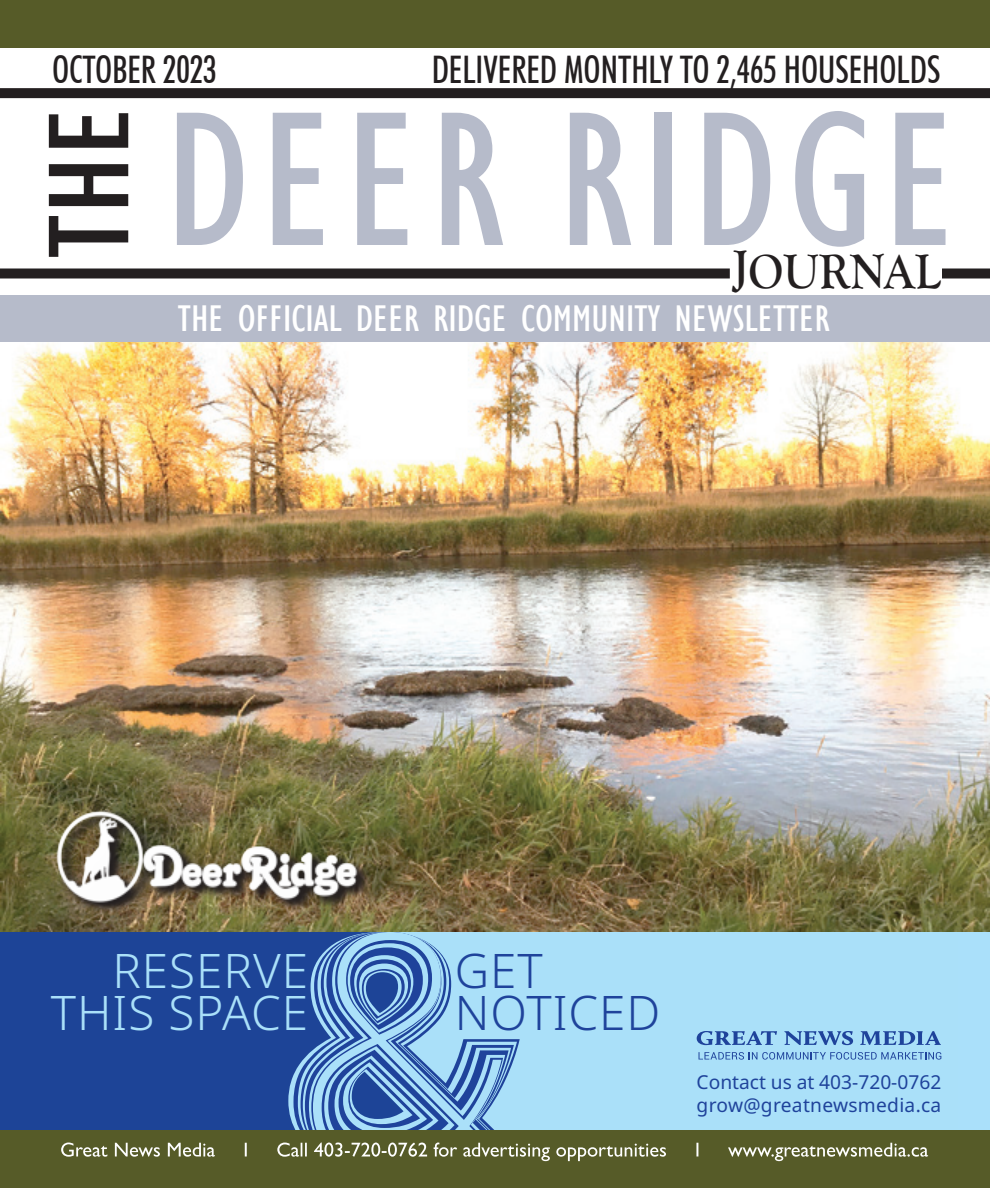
<style>
.page{position:relative;width:990px;height:1188px;background:#fff}
.page>*{position:absolute;margin:0;border:0;box-sizing:border-box;transform-origin:0 0}
.t1{font:condensed 198px "Gill Sans";letter-spacing:.05em;color:#b6bbca}
.t2{font:700 50px "Goudy Old Style T";color:#231f20;scale:.9 1}
.t3{font:300 47.6px/42.6px "Noto Sans";letter-spacing:.02em;color:#aae0f9;text-align:right}
.t4{font:300 47.6px/42.6px "Noto Sans";letter-spacing:.02em;color:#1f439b}
.t5{font:condensed 38.2px "Gill Sans";color:#fff;scale:1.1 1}
.t6{font:500 condensed 38px "Futura BT";color:#231f20;scale:.92 1}
.t7{font:19.2px/23px "Noto Sans";color:#1f439b}
</style>
<div class="page">
<div style="left:0;top:932px;width:990px;height:198px;background:#aae0f9"></div>
<div style="left:0;top:932px;width:288px;height:198px;background:#1d4497"></div>
<svg style="left:288px;top:932px;width:5px;height:198px"></svg>
<svg style="left:293px;top:932px;width:5px;height:198px"></svg>
<svg style="left:298px;top:932px;width:222px;height:198px"></svg>
<svg style="left:699px;top:1052px;width:242px;height:8px"></svg>
<svg style="left:697px;top:1031px;width:80px;height:14px"></svg>
<svg style="left:784px;top:1031px;width:69px;height:14px"></svg>
<svg style="left:860px;top:1031px;width:81px;height:14px"></svg>
<img style="left:0;top:342px;width:990px;height:590px">
<div style="left:0;top:1130px;width:990px;height:58px;background:#565b28"></div>
<div style="left:0;top:0;width:990px;height:48px;background:#565b28"></div>
<svg style="left:61px;top:1143px;width:867px;height:18px"></svg>
<div style="left:0;top:88px;width:990px;height:10px;background:#231f20"></div>
<div style="left:0;top:268px;width:730px;height:10px;background:#231f20"></div>
<div style="left:0;top:296px;width:990px;height:46px;background:#b6bbca"></div>
<div style="left:942px;top:268px;width:48px;height:10px;background:#231f20"></div>
<svg style="left:49px;top:113px;width:79px;height:144px"></svg>
<img style="left:49px;top:804px;width:317px;height:106px">
<svg style="left:56px;top:809px;width:314px;height:104px"></svg>
<p class="t6" style="left:52px;top:46px;width:181px">OCTOBER 2023</p>
<p class="t6" style="left:432px;top:46px;width:555px">DELIVERED MONTHLY TO 2,465 HOUSEHOLDS</p>
<p class="t1" style="left:166px;top:63px;width:794px">DEER RIDGE</p>
<p class="t2" style="left:734px;top:243px;width:231px">JOURNAL</p>
<p class="t5" style="left:178px;top:296px;width:594px">THE OFFICIAL DEER RIDGE COMMUNITY NEWSLETTER</p>
<p class="t3" style="left:51px;top:950px;width:259px">RESERVE<br>THIS SPACE</p>
<p class="t4" style="left:455px;top:950px;width:207px">GET<br>NOTICED</p>
<p class="t7" style="left:697px;top:1071px;width:246px">Contact us at 403-720-0762 grow@greatnewsmedia.ca</p>
</div>
